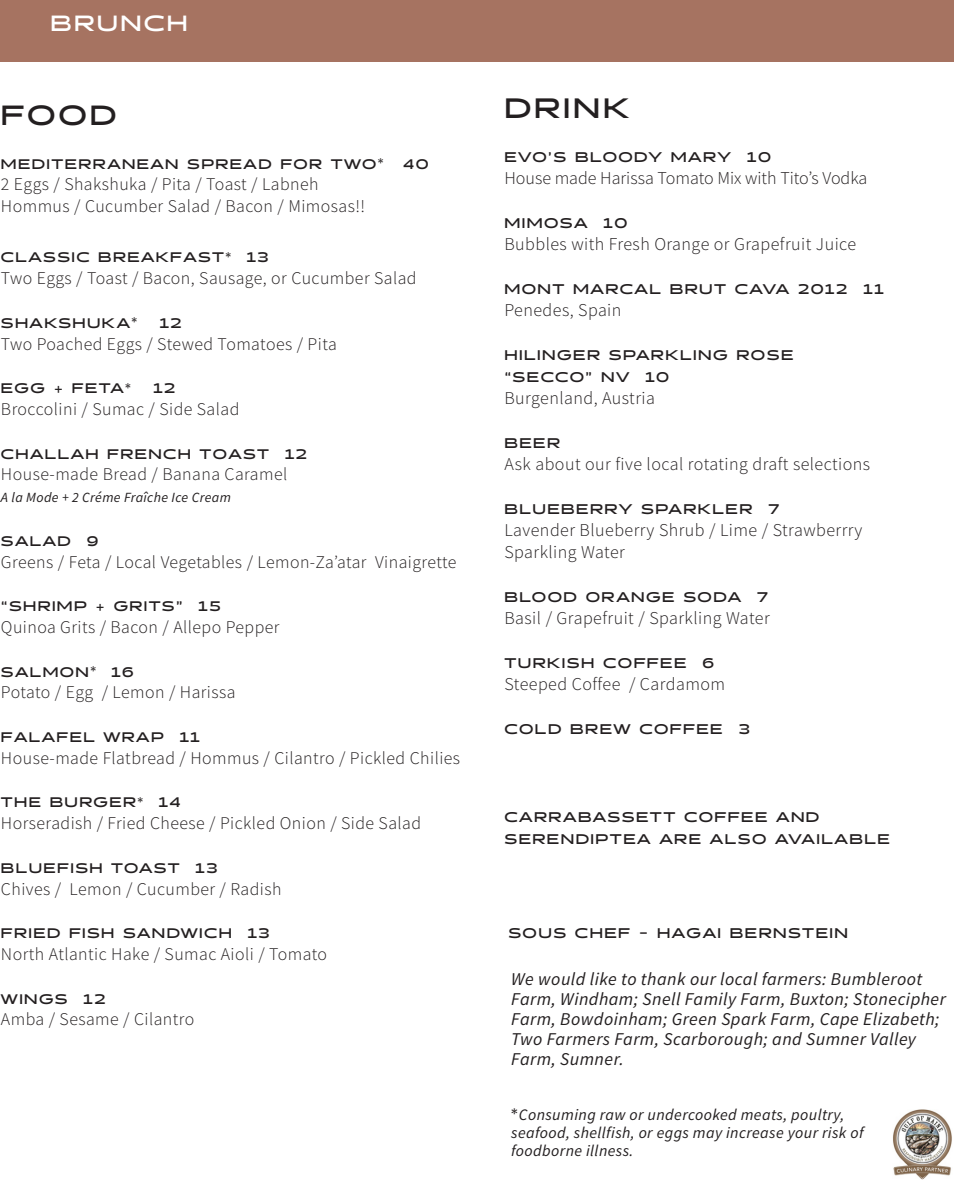
<style>
.page{position:relative;width:954px;height:1187px;background:#fff}
.page>*{position:absolute;margin:0;border:0;box-sizing:border-box;transform-origin:0 0}
.t1{font:700 28px "Halogen";letter-spacing:.1em;color:#231f20}
.t2{font:700 27.8px "Halogen";color:#231f20}
.t3{font:700 22px "Halogen";letter-spacing:.1em;color:#fff}
.t4{font:300 18px/22px "Source Sans Pro";letter-spacing:.025em;color:#231f20}
.t5{font:italic 18px/20px "Source Sans Pro";letter-spacing:.025em;color:#231f20}
.t6{font:300 18px "Source Sans Pro";color:#231f20}
.t7{font:300 17.8px/21.8px "Source Sans Pro";letter-spacing:.025em;color:#231f20}
.t8{font:italic 16px/18px "Source Sans Pro";letter-spacing:.025em;color:#231f20}
.t9{font:700 14px/22px "Halogen";letter-spacing:.1em;color:#231f20}
.t10{font:italic 14px "Source Sans Pro";letter-spacing:.025em;color:#231f20}
.t11{font:700 13.8px "Halogen";letter-spacing:.1em;color:#231f20}
</style>
<div class="page">
<div style="left:0;top:0;width:954px;height:62px;background:#a67361"></div>
<img style="left:893px;top:1109px;width:59px;height:70px">
<p class="t3" style="left:51px;top:9px;width:139px">BRUNCH</p>
<h2 class="t2" style="left:1px;top:98px;width:117px">FOOD</h2>
<p class="t11" style="left:1px;top:155px;width:384px">MEDITERRANEAN SPREAD FOR TWO<sup>*</sup></p>
<p class="t11" style="left:403px;top:155px;width:27px">40</p>
<p class="t7" style="left:1px;top:173px;width:365px">2 Eggs / Shakshuka / Pita / Toast / Labneh<br>Hommus / Cucumber Salad / Bacon / Mimosas!!</p>
<p class="t11" style="left:1px;top:249px;width:269px">CLASSIC BREAKFAST<sup>*</sup> 13</p>
<p class="t7" style="left:1px;top:267px;width:417px">Two Eggs / Toast / Bacon, Sausage, or Cucumber Salad</p>
<p class="t11" style="left:1px;top:314px;width:138px">SHAKSHUKA<sup>*</sup></p>
<p class="t11" style="left:160px;top:314px;width:23px">12</p>
<p class="t7" style="left:1px;top:333px;width:337px">Two Poached Eggs / Stewed Tomatoes / Pita</p>
<p class="t11" style="left:1px;top:380px;width:131px">EGG + FETA<sup>*</sup></p>
<p class="t11" style="left:153px;top:380px;width:23px">12</p>
<p class="t7" style="left:1px;top:398px;width:240px">Broccolini / Sumac / Side Salad</p>
<p class="t11" style="left:1px;top:445px;width:307px">CHALLAH FRENCH TOAST 12</p>
<p class="t7" style="left:1px;top:463px;width:288px">House-made Bread / Banana Caramel</p>
<p class="t10" style="left:1px;top:488px;width:231px">A la Mode + 2 Créme Fraîche Ice Cream</p>
<p class="t11" style="left:1px;top:532px;width:99px">SALAD 9</p>
<p class="t7" style="left:1px;top:550px;width:457px">Greens / Feta / Local Vegetables / Lemon-Za’atar Vinaigrette</p>
<p class="t11" style="left:1px;top:598px;width:221px">“SHRIMP + GRITS” 15</p>
<p class="t7" style="left:1px;top:616px;width:280px">Quinoa Grits / Bacon / Allepo Pepper</p>
<p class="t11" style="left:1px;top:663px;width:134px">SALMON<sup>*</sup> 16</p>
<p class="t7" style="left:1px;top:681px;width:236px">Potato / Egg / Lemon / Harissa</p>
<p class="t11" style="left:1px;top:728px;width:200px">FALAFEL WRAP 11</p>
<p class="t7" style="left:1px;top:747px;width:460px">House-made Flatbread / Hommus / Cilantro / Pickled Chilies</p>
<p class="t11" style="left:1px;top:794px;width:181px">THE BURGER<sup>*</sup> 14</p>
<p class="t7" style="left:1px;top:812px;width:421px">Horseradish / Fried Cheese / Pickled Onion / Side Salad</p>
<p class="t11" style="left:1px;top:859px;width:218px">BLUEFISH TOAST 13</p>
<p class="t7" style="left:1px;top:877px;width:282px">Chives / Lemon / Cucumber / Radish</p>
<p class="t11" style="left:1px;top:924px;width:270px">FRIED FISH SANDWICH 13</p>
<p class="t7" style="left:1px;top:943px;width:328px">North Atlantic Hake / Sumac Aioli / Tomato</p>
<p class="t11" style="left:1px;top:990px;width:106px">WINGS 12</p>
<p class="t7" style="left:1px;top:1008px;width:195px">Amba / Sesame / Cilantro</p>
<h1 class="t1" style="left:504px;top:91px;width:127px">DRINK</h1>
<p class="t9" style="left:504px;top:146px;width:268px">EVO’S BLOODY MARY 10</p>
<p class="t6" style="left:504px;top:167px;width:364px">House made Harissa Tomato Mix with Tito’s Vodka</p>
<p class="t9" style="left:504px;top:212px;width:125px">MIMOSA 10</p>
<p class="t4" style="left:504px;top:233px;width:353px">Bubbles with Fresh Orange or Grapefruit Juice</p>
<p class="t9" style="left:504px;top:278px;width:381px">MONT MARCAL BRUT CAVA 2012 11</p>
<p class="t4" style="left:504px;top:299px;width:119px">Penedes, Spain</p>
<p class="t9" style="left:504px;top:344px;width:290px">HILINGER SPARKLING ROSE “SECCO” NV 10</p>
<p class="t4" style="left:504px;top:387px;width:152px">Burgenland, Austria</p>
<p class="t9" style="left:504px;top:432px;width:57px">BEER</p>
<p class="t4" style="left:504px;top:453px;width:367px">Ask about our five local rotating draft selections</p>
<p class="t9" style="left:504px;top:498px;width:276px">BLUEBERRY SPARKLER 7</p>
<p class="t4" style="left:504px;top:519px;width:359px">Lavender Blueberry Shrub / Lime / Strawberrry<br>Sparkling Water</p>
<p class="t9" style="left:504px;top:586px;width:265px">BLOOD ORANGE SODA 7</p>
<p class="t4" style="left:504px;top:607px;width:267px">Basil / Grapefruit / Sparkling Water</p>
<p class="t9" style="left:504px;top:652px;width:211px">TURKISH COFFEE 6</p>
<p class="t4" style="left:504px;top:673px;width:222px">Steeped Coffee / Cardamom</p>
<p class="t9" style="left:504px;top:718px;width:247px">COLD BREW COFFEE 3</p>
<p class="t9" style="left:504px;top:806px;width:387px">CARRABASSETT COFFEE AND<br>SERENDIPTEA ARE ALSO AVAILABLE</p>
<p class="t9" style="left:508px;top:922px;width:341px">SOUS CHEF - HAGAI BERNSTEIN</p>
<p class="t5" style="left:511px;top:968px;width:436px">We would like to thank our local farmers: Bumbleroot Farm, Windham; Snell Family Farm, Buxton; Stonecipher Farm, Bowdoinham; Green Spark Farm, Cape Elizabeth; Two Farmers Farm, Scarborough; and Sumner Valley Farm, Sumner.</p>
<p class="t8" style="left:511px;top:1105px;width:354px"><sup>*</sup>Consuming raw or undercooked meats, poultry, seafood, shellfish, or eggs may increase your risk of foodborne illness.</p>
</div>
